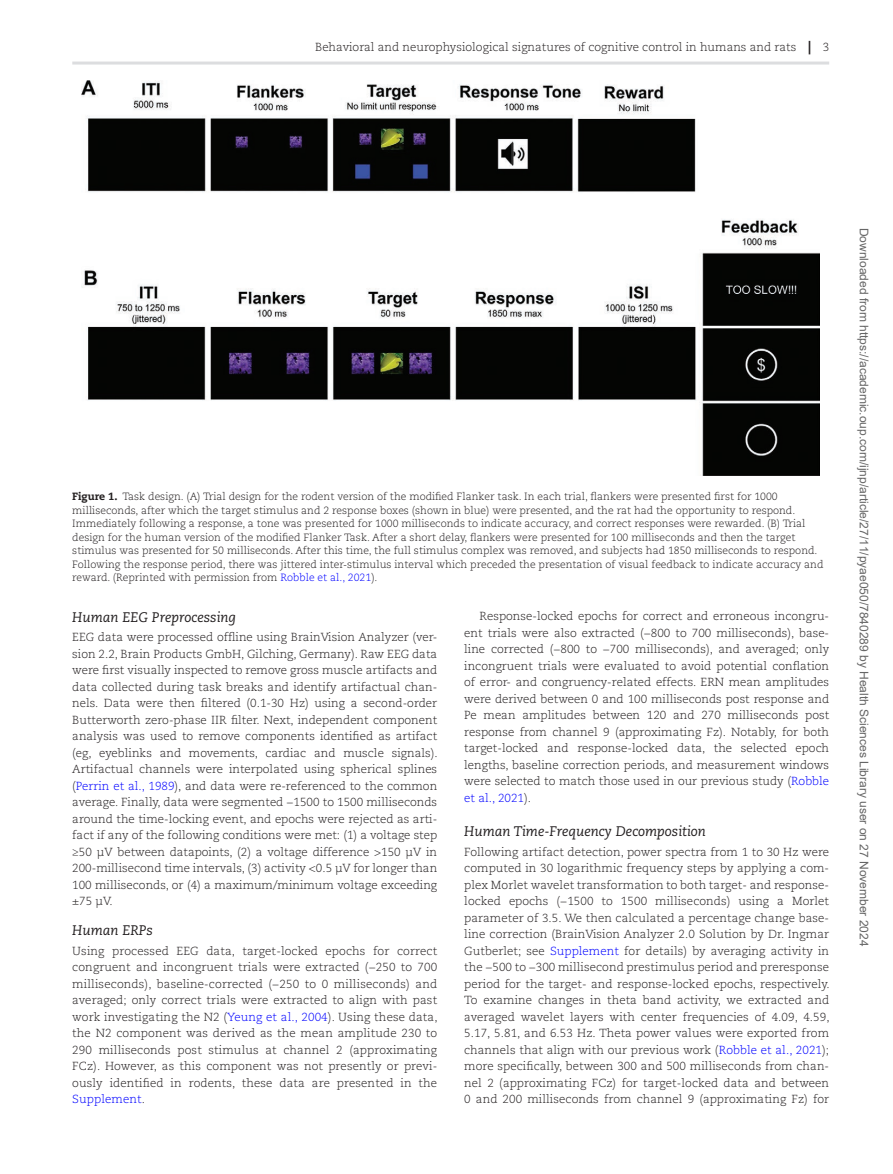
<style>
.page{position:relative;width:893px;height:1174px;background:#fff}
.page>*{position:absolute;margin:0;border:0;box-sizing:border-box;transform-origin:0 0}
.t1{font:italic 13.8px "Caecilia LT Std";color:#231f20}
.t2{font:12px "Arial";color:#666}
.Text{font:300 11.7px/16.5px "Caecilia LT Std";color:#231f20;text-align:justify}
.TextInd{font:300 11.7px/16.5px "Caecilia LT Std";color:#231f20;text-align:justify}
.FigCapt{font:300 10.5px/13.5px "Caecilia LT Std";color:#231f20}
.s1{font-weight:800;font-size:13.5px}
.s2{font-weight:800}
.s3{color:#00f}
</style>
<div class="page">
<hr style="left:72px;top:62px;width:757px;height:3px;background:#dcdddf">
<img style="left:82px;top:81px;width:738px;height:394px">
<p class="Text" style="left:315px;top:39px;width:515px">Behavioral and neurophysiological signatures of cognitive control in humans and rats <span class="s1">|</span> 3</p>
<p class="FigCapt" style="left:72px;top:490px;width:753px"><span class="s2">Figure 1.</span> Task design. (A) Trial design for the rodent version of the modified Flanker task. In each trial, flankers were presented first for 1000 milliseconds, after which the target stimulus and 2 response boxes (shown in blue) were presented, and the rat had the opportunity to respond.<br>Immediately following a response, a tone was presented for 1000 milliseconds to indicate accuracy, and correct responses were rewarded. (B) Trial design for the human version of the modified Flanker Task. After a short delay, flankers were presented for 100 milliseconds and then the target stimulus was presented for 50 milliseconds. After this time, the full stimulus complex was removed, and subjects had 1850 milliseconds to respond.<br>Following the response period, there was jittered inter-stimulus interval which preceded the presentation of visual feedback to indicate accuracy and reward. (Reprinted with permission from <span class="s3">Robble et al., 2021</span>).</p>
<h4 class="t1" style="left:72px;top:609px;width:165px">Human EEG Preprocessing</h4>
<p class="Text" style="left:72px;top:629px;width:367px">EEG data were processed offline using BrainVision Analyzer (ver&shy;sion 2.2, Brain Products GmbH, Gilching, Germany). Raw EEG data were first visually inspected to remove gross muscle artifacts and data collected during task breaks and identify artifactual chan&shy;nels. Data were then filtered (0.1-30 Hz) using a second-order Butterworth zero-phase IIR filter. Next, independent component analysis was used to remove components identified as artifact (eg, eyeblinks and movements, cardiac and muscle signals).<br>Artifactual channels were interpolated using spherical splines (<span class="s3">Perrin et al., 1989</span>), and data were re-referenced to the common average. Finally, data were segmented −1500 to 1500 milliseconds around the time-locking event, and epochs were rejected as arti&shy;fact if any of the following conditions were met: (1) a voltage step ≥50 µV between datapoints, (2) a voltage difference &gt;150 µV in 200-millisecond time intervals, (3) activity &lt;0.5 µV for longer than 100 milliseconds, or (4) a maximum/minimum voltage exceeding ±75 µV.</p>
<h4 class="t1" style="left:72px;top:922px;width:82px">Human ERPs</h4>
<p class="Text" style="left:72px;top:942px;width:367px">Using processed EEG data, target-locked epochs for correct congruent and incongruent trials were extracted (−250 to 700 milliseconds), baseline-corrected (−250 to 0 milliseconds) and averaged; only correct trials were extracted to align with past work investigating the N2 (<span class="s3">Yeung et al., 2004</span>). Using these data, the N2 component was derived as the mean amplitude 230 to 290 milliseconds post stimulus at channel 2 (approximating FCz). However, as this component was not presently or previ&shy;ously identified in rodents, these data are presented in the <span class="s3">Supplement</span>.</p>
<p class="TextInd" style="left:464px;top:608px;width:366px;text-indent:15px">Response-locked epochs for correct and erroneous incongru&shy;ent trials were also extracted (−800 to 700 milliseconds), base&shy;line corrected (−800 to −700 milliseconds), and averaged; only incongruent trials were evaluated to avoid potential conflation of error- and congruency-related effects. ERN mean amplitudes were derived between 0 and 100 milliseconds post response and Pe mean amplitudes between 120 and 270 milliseconds post response from channel 9 (approximating Fz). Notably, for both target-locked and response-locked data, the selected epoch lengths, baseline correction periods, and measurement windows were selected to match those used in our previous study (<span class="s3">Robble et al., 2021</span>).</p>
<h4 class="t1" style="left:464px;top:823px;width:243px">Human Time-Frequency Decomposition</h4>
<p class="Text" style="left:464px;top:843px;width:367px">Following artifact detection, power spectra from 1 to 30 Hz were computed in 30 logarithmic frequency steps by applying a com&shy;plex Morlet wavelet transformation to both target- and response&shy;locked epochs (−1500 to 1500 milliseconds) using a Morlet parameter of 3.5. We then calculated a percentage change base&shy;line correction (BrainVision Analyzer 2.0 Solution by Dr. Ingmar Gutberlet; see <span class="s3">Supplement</span> for details) by averaging activity in the −500 to −300 millisecond prestimulus period and preresponse period for the target- and response-locked epochs, respectively.<br>To examine changes in theta band activity, we extracted and averaged wavelet layers with center frequencies of 4.09, 4.59, 5.17, 5.81, and 6.53 Hz. Theta power values were exported from channels that align with our previous work (<span class="s3">Robble et al., 2021</span>); more specifically, between 300 and 500 milliseconds from chan&shy;nel 2 (approximating FCz) for target-locked data and between 0 and 200 milliseconds from channel 9 (approximating Fz) for</p>
<p class="t2" style="left:868px;top:227px;width:720px;rotate:90deg">Downloaded from https://academic.oup.com/ijnp/article/27/11/pyae050/7840289 by Health Sciences Library user on 27 November 2024</p>
</div>
